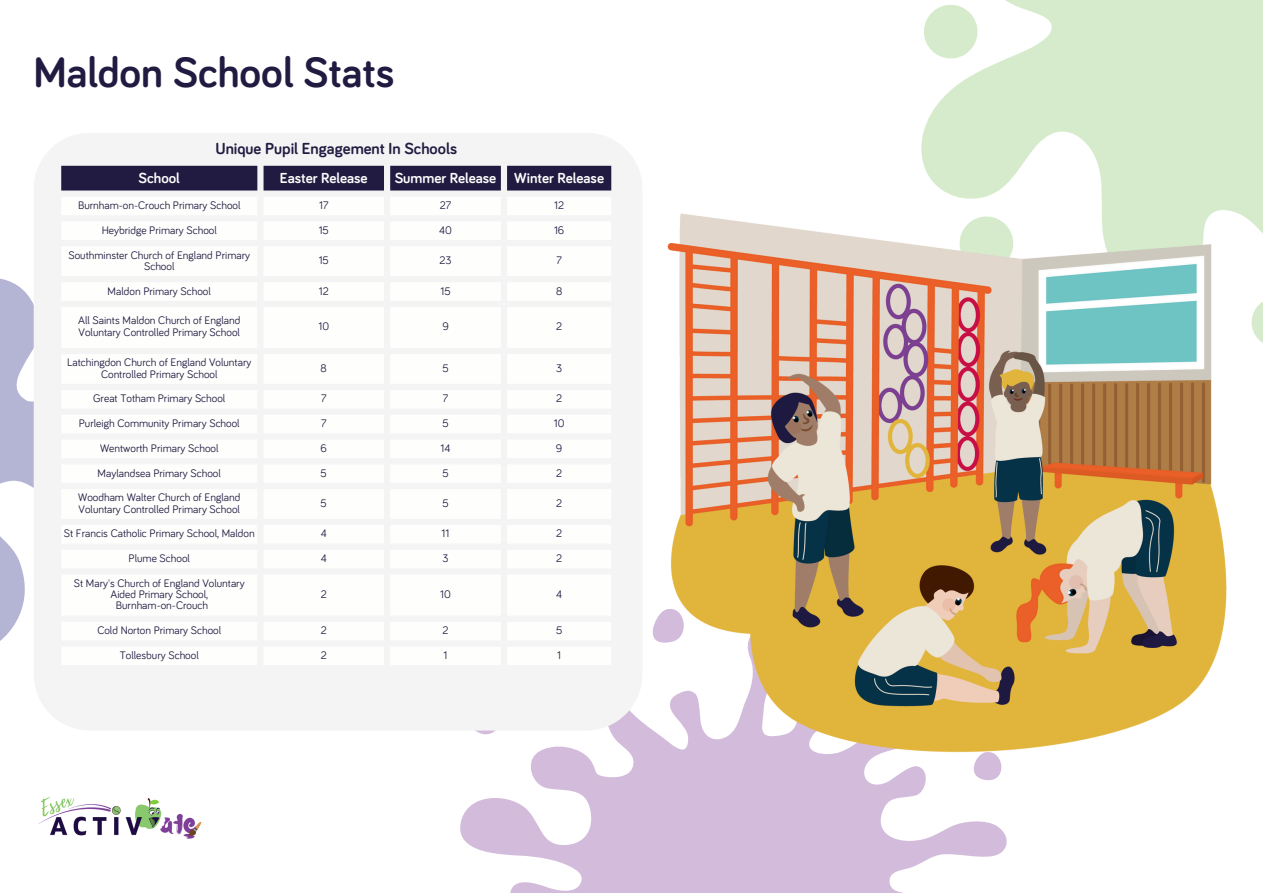
<style>
.page{position:relative;width:1263px;height:893px;background:#fff}
.page>*{position:absolute;margin:0;border:0;box-sizing:border-box;transform-origin:0 0}
.t1{font:700 43.72px "Bariol";color:#211b41}
.t2{font:700 16.5px "Bariol";color:#211b41}
.t3{font:700 15px "Bariol";color:#fefefd}
.t4{font:11.25px/11.2px "Bariol";color:#211b41;text-align:center}
</style>
<div class="page">
<svg style="left:0;top:278px;width:34px;height:363px;fill:#b4b4d4"></svg>
<svg style="left:460px;top:613px;width:547px;height:280px;fill:#d2bbdb"></svg>
<div style="left:34px;top:133px;width:608px;height:597px;background:#fefefd;border-radius:56px"></div>
<div style="left:61px;top:166px;width:550px;height:24px;background:#211b41"></div>
<img style="left:38px;top:796px;width:164px;height:43px">
<svg style="left:921px;top:0;width:342px;height:234px;background:#dbedd2"></svg>
<svg style="left:921px;top:1px;width:60px;height:62px"></svg>
<svg style="left:1251px;top:302px;width:12px;height:41px"></svg>
<img style="left:661px;top:182px;width:580px;height:580px">
<p class="t1" style="left:34px;top:53px;width:362px">Maldon School Stats</p>
<p class="t2" style="left:215px;top:141px;width:243px">Unique Pupil Engagement In Schools</p>
<p class="t3" style="left:139px;top:171px;width:43px">School</p>
<h1 class="t3" style="left:280px;top:171px;width:89px">Easter Release</h1>
<p class="t3" style="left:395px;top:171px;width:103px">Summer Release</p>
<p class="t3" style="left:514px;top:171px;width:91px">Winter Release</p>
<p class="t4" style="left:78px;top:200px;width:164px">Burnham-on-Crouch Primary School</p>
<p class="t4" style="left:319px;top:200px;width:11px">17</p>
<p class="t4" style="left:440px;top:200px;width:13px">27</p>
<p class="t4" style="left:554px;top:200px;width:11px">12</p>
<p class="t4" style="left:102px;top:225px;width:117px">Heybridge Primary School</p>
<p class="t4" style="left:319px;top:225px;width:12px">15</p>
<p class="t4" style="left:439px;top:225px;width:14px">40</p>
<p class="t4" style="left:554px;top:225px;width:12px">16</p>
<p class="t4" style="left:68px;top:250px;width:183px">Southminster Church of England Primary<br>School</p>
<p class="t4" style="left:319px;top:255px;width:12px">15</p>
<p class="t4" style="left:439px;top:255px;width:14px">23</p>
<p class="t4" style="left:556px;top:255px;width:7px">7</p>
<p class="t4" style="left:108px;top:286px;width:105px">Maldon Primary School</p>
<p class="t4" style="left:319px;top:286px;width:11px">12</p>
<p class="t4" style="left:440px;top:286px;width:12px">15</p>
<p class="t4" style="left:556px;top:286px;width:8px">8</p>
<p class="t4" style="left:78px;top:315px;width:164px;text-align:left">All Saints Maldon Church of England<br>Voluntary Controlled Primary School</p>
<p class="t4" style="left:318px;top:321px;width:12px">10</p>
<p class="t4" style="left:442px;top:321px;width:8px">9</p>
<p class="t4" style="left:556px;top:321px;width:7px">2</p>
<p class="t4" style="left:67px;top:357px;width:186px">Latchingdon Church of England Voluntary<br>Controlled Primary School</p>
<p class="t4" style="left:321px;top:363px;width:8px">8</p>
<p class="t4" style="left:442px;top:363px;width:8px">5</p>
<p class="t4" style="left:556px;top:363px;width:8px">3</p>
<p class="t4" style="left:93px;top:393px;width:134px">Great Totham Primary School</p>
<p class="t4" style="left:321px;top:393px;width:7px">7</p>
<p class="t4" style="left:443px;top:393px;width:7px">7</p>
<p class="t4" style="left:556px;top:393px;width:7px">2</p>
<p class="t4" style="left:79px;top:418px;width:162px">Purleigh Community Primary School</p>
<p class="t4" style="left:321px;top:418px;width:7px">7</p>
<p class="t4" style="left:442px;top:418px;width:8px">5</p>
<p class="t4" style="left:554px;top:418px;width:12px">10</p>
<p class="t4" style="left:100px;top:443px;width:120px">Wentworth Primary School</p>
<p class="t4" style="left:321px;top:443px;width:8px">6</p>
<p class="t4" style="left:440px;top:443px;width:12px">14</p>
<p class="t4" style="left:556px;top:443px;width:8px">9</p>
<p class="t4" style="left:98px;top:468px;width:125px">Maylandsea Primary School</p>
<p class="t4" style="left:321px;top:468px;width:8px">5</p>
<p class="t4" style="left:442px;top:468px;width:8px">5</p>
<p class="t4" style="left:556px;top:468px;width:7px">2</p>
<p class="t4" style="left:78px;top:492px;width:164px;text-align:left">Woodham Walter Church of England<br>Voluntary Controlled Primary School</p>
<p class="t4" style="left:321px;top:498px;width:8px">5</p>
<p class="t4" style="left:442px;top:498px;width:8px">5</p>
<p class="t4" style="left:556px;top:498px;width:7px">2</p>
<p class="t4" style="left:64px;top:528px;width:192px">St Francis Catholic Primary School, Maldon</p>
<p class="t4" style="left:321px;top:528px;width:8px">4</p>
<p class="t4" style="left:442px;top:528px;width:9px">11</p>
<p class="t4" style="left:556px;top:528px;width:7px">2</p>
<p class="t4" style="left:129px;top:553px;width:63px">Plume School</p>
<p class="t4" style="left:321px;top:553px;width:8px">4</p>
<p class="t4" style="left:442px;top:553px;width:8px">3</p>
<p class="t4" style="left:556px;top:553px;width:7px">2</p>
<p class="t4" style="left:74px;top:578px;width:172px">St Mary's Church of England Voluntary<br>Aided Primary School,</p>
<p class="t4" style="left:116px;top:600px;width:94px">Burnham-on-Crouch</p>
<p class="t4" style="left:321px;top:589px;width:7px">2</p>
<p class="t4" style="left:440px;top:589px;width:12px">10</p>
<p class="t4" style="left:556px;top:589px;width:8px">4</p>
<p class="t4" style="left:97px;top:625px;width:125px">Cold Norton Primary School</p>
<p class="t4" style="left:321px;top:625px;width:7px">2</p>
<p class="t4" style="left:442px;top:625px;width:7px">2</p>
<p class="t4" style="left:556px;top:625px;width:8px">5</p>
<p class="t4" style="left:120px;top:650px;width:81px">Tollesbury School</p>
<p class="t4" style="left:321px;top:650px;width:7px">2</p>
<p class="t4" style="left:443px;top:650px;width:5px">1</p>
<p class="t4" style="left:557px;top:650px;width:5px">1</p>
</div>
